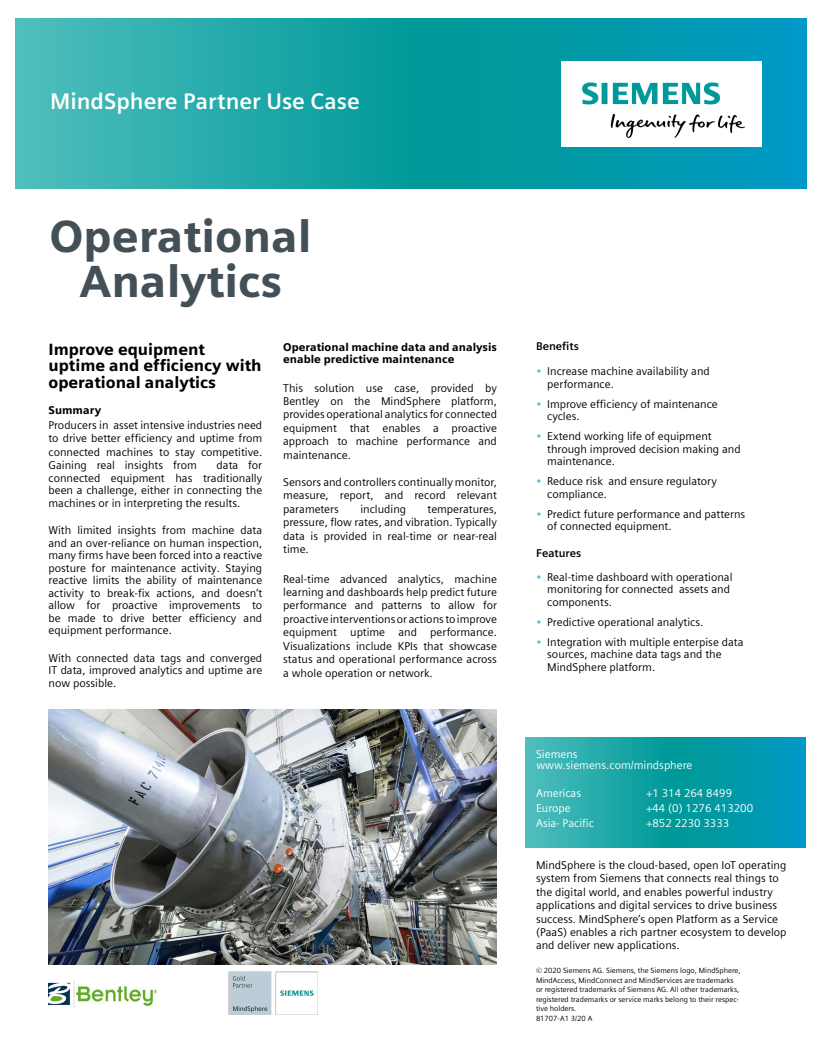
<style>
.page{position:relative;width:825px;height:1050px;background:#fff}
.page>*{position:absolute;margin:0;border:0;box-sizing:border-box;transform-origin:0 0}
.Paragraph_Style2{font:900 45px/45px "Siemens Sans";color:#435058;text-align:center}
.t1{font:700 22.5px "Siemens Sans";color:#fff}
.Paragraph_Style6{font:900 16.25px/16.6px "Siemens Sans";color:#000}
.Paragraph_Style7{font:11.25px/13.5px "Siemens Sans";color:#000;text-align:justify}
.Paragraph_Style7-2{font:11.25px/12.5px "Siemens Sans Global";color:#000;text-align:justify}
.Paragraph_Style1{font:11.25px/13.5px "Siemens Sans";color:#000;text-align:justify}
.Paragraph_Style3{font:11.25px/12.5px "Siemens Sans";color:#000}
.Paragraph_Style12{font:11.25px/11.2px "Siemens Sans";color:#fff}
.Paragraph_Style5{font:11.25px/12.5px "Siemens Sans";color:#000}
.Paragraph_Style7-3{font:900 11.25px/12.5px "Siemens Sans";color:#000}
.Paragraph_Style1-2{font:700 11.25px "Siemens Sans";color:#000}
.Paragraph_Style1-3{font:7.5px/9.5px "Siemens Sans";color:#000}
.s1{font-family:"Siemens Sans Global"}
.s2{color:#4ebcd3}
</style>
<div class="page">
<svg style="left:15px;top:19px;width:791px;height:170px;background:#18a4ab"></svg>
<svg style="left:526px;top:737px;width:279px;height:111px;background:#14a2ab"></svg>
<img style="left:562px;top:62px;width:199px;height:84px">
<img style="left:48px;top:710px;width:449px;height:254px">
<img style="left:228px;top:971px;width:89px;height:43px">
<img style="left:48px;top:981px;width:108px;height:27px">
<p class="t1" style="left:50px;top:88px;width:311px">MindSphere Partner Use Case</p>
<p class="Paragraph_Style2" style="left:49px;top:214px;width:264px">Operational<br>Analytics</p>
<p class="Paragraph_Style6" style="left:49px;top:341px;width:215px">Improve equipment uptime and efficiency with operational analytics</p>
<p class="Paragraph_Style7-3" style="left:49px;top:404px;width:54px">Summary</p>
<p class="Paragraph_Style7" style="left:49px;top:418px;width:215px">Producers in asset intensive industries need to drive better efficiency and uptime from connected machines to stay competitive.<br>Gaining real insights <span class="s1">from</span></p>
<p class="Paragraph_Style7-2" style="left:49px;top:459px;width:215px;text-indent:168px">data for connected equipment has traditionally been a challenge, either in connecting the machines or in interpreting the results.</p>
<p class="Paragraph_Style7-2" style="left:49px;top:524px;width:215px">With limited insights from machine data and an over-reliance on human inspection, many firms have been forced into a reactive posture for maintenance activity. Staying reactive limits the ability of maintenance activity to break-fix actions, and doesn’t allow for proactive improvements to be made to drive better efficiency and equipment performance.</p>
<p class="Paragraph_Style7-2" style="left:49px;top:652px;width:215px">With connected data tags and converged IT data, improved analytics and uptime are now possible.</p>
<p class="Paragraph_Style7-3" style="left:283px;top:341px;width:215px">Operational machine data and analysis enable predictive maintenance</p>
<p class="Paragraph_Style1" style="left:283px;top:381px;width:215px">This solution use case, provided by Bentley on the MindSphere platform, provides operational analytics for connected equipment that enables a proactive approach to machine performance and maintenance.</p>
<p class="Paragraph_Style7" style="left:283px;top:475px;width:215px">Sensors and controllers continually monitor, measure, report, and record relevant parameters</p>
<p class="Paragraph_Style7" style="left:360px;top:502px;width:47px">including</p>
<p class="Paragraph_Style7" style="left:283px;top:502px;width:215px;text-indent:144px">temperatures, pressure, flow rates, and vibration. Typically data is provided in real-time or near-real time.</p>
<p class="Paragraph_Style7" style="left:283px;top:572px;width:215px">Real-time advanced analytics, machine learning and dashboards help predict future performance and patterns to allow for proactive interventions or actions to improve equipment uptime and performance.<br>Visualizations include KPIs that showcase status and operational performance across a whole operation or network.</p>
<p class="Paragraph_Style1-2" style="left:536px;top:340px;width:44px">Benefits</p>
<p class="Paragraph_Style3" style="left:547px;top:365px;width:164px;text-indent:-11px"><span class="s2">•</span> Increase machine availability and performance.</p>
<p class="Paragraph_Style3" style="left:547px;top:398px;width:172px;text-indent:-11px"><span class="s2">•</span> Improve efficiency of maintenance cycles.</p>
<p class="Paragraph_Style3" style="left:547px;top:430px;width:195px;text-indent:-11px"><span class="s2">•</span> Extend working life of equipment through improved decision making and maintenance.</p>
<p class="Paragraph_Style3" style="left:547px;top:475px;width:171px;text-indent:-11px"><span class="s2">•</span> Reduce risk and ensure regulatory compliance.</p>
<p class="Paragraph_Style3" style="left:547px;top:508px;width:200px;text-indent:-11px"><span class="s2">•</span> Predict future performance and patterns of connected equipment.</p>
<p class="Paragraph_Style1-2" style="left:536px;top:547px;width:47px">Features</p>
<p class="Paragraph_Style3" style="left:547px;top:571px;width:187px;text-indent:-11px"><span class="s2">•</span> Real-time dashboard with operational monitoring for connected assets and components.</p>
<p class="Paragraph_Style3" style="left:536px;top:616px;width:169px"><span class="s2">•</span> Predictive operational analytics.</p>
<p class="Paragraph_Style5" style="left:547px;top:636px;width:198px;text-indent:-11px"><span class="s2">•</span> Integration with multiple enterpise data sources, machine data tags and the<br>MindSphere platform.</p>
<p class="Paragraph_Style12" style="left:536px;top:748px;width:158px">Siemens www.siemens.com/mindsphere</p>
<p class="Paragraph_Style12" style="left:536px;top:788px;width:47px">Americas</p>
<p class="Paragraph_Style12" style="left:536px;top:803px;width:36px">Europe</p>
<p class="Paragraph_Style12" style="left:536px;top:818px;width:59px">Asia- Pacific</p>
<p class="Paragraph_Style12" style="left:646px;top:788px;width:88px">+1 314 264 8499</p>
<p class="Paragraph_Style12" style="left:646px;top:803px;width:109px">+44 (0) 1276 413200</p>
<p class="Paragraph_Style12" style="left:646px;top:818px;width:85px">+852 2230 3333</p>
<p class="Paragraph_Style1" style="left:536px;top:858px;width:252px;text-align:left">MindSphere is the cloud-based, open IoT operating system from Siemens that connects real things to the digital world, and enables powerful industry applications and digital services to drive business success. MindSphere’s open Platform as a Service (PaaS) enables a rich partner ecosystem to develop and deliver new applications.</p>
<p class="Paragraph_Style1-3" style="left:536px;top:966px;width:206px">© 2020 Siemens AG. Siemens, the Siemens logo, MindSphere, MindAccess, MindConnect and MindServices are trademarks or registered trademarks of Siemens AG. All other trademarks, registered trademarks or service marks belong to their respec&shy;tive holders.<br>81707-A1 3/20 A</p>
</div>
